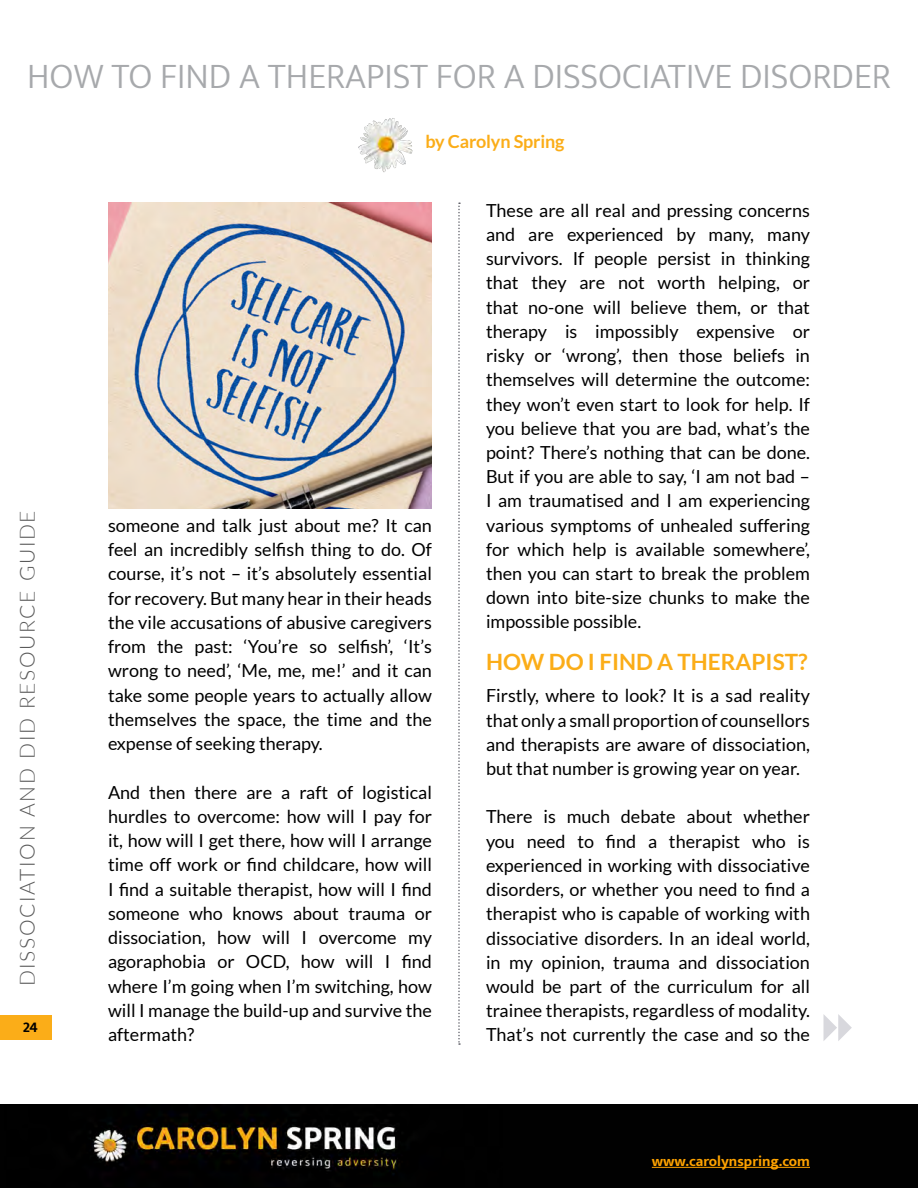
<style>
.page{position:relative;width:918px;height:1188px;background:#fff}
.page>*{position:absolute;margin:0;border:0;box-sizing:border-box;transform-origin:0 0}
.t1{font:300 36px "Mukta";color:#a7a9ac}
.t2{font:700 22.5px "Lato";color:#fbad18}
.t3{font:300 21px "Lato";letter-spacing:.08em;color:#5a5a5a}
.t4{font:18px/24.2px "Lato";color:#000;text-align:justify}
.t5{font:700 18px "Lato";letter-spacing:-.01em;color:#fbad18}
.t6{font:700 15px "Mukta";color:#ffa300}
.t7{font:700 15px "Mukta";color:#000}
</style>
<div class="page">
<svg style="left:458px;top:202px;width:2px;height:843px"></svg>
<img style="left:358px;top:118px;width:55px;height:54px">
<img style="left:108px;top:203px;width:324px;height:305px">
<div style="left:0;top:1104px;width:918px;height:84px;background:#010101"></div>
<img style="left:93px;top:1114px;width:307px;height:61px">
<hr style="left:652px;top:1167px;width:158px;height:1px;background:#ffa300">
<svg style="left:824px;top:1014px;width:28px;height:27px"></svg>
<div style="left:0;top:1015px;width:51px;height:25px;background:#fbad18"></div>
<h1 class="t1" style="left:27px;top:54px;width:865px">HOW TO FIND A THERAPIST FOR A DISSOCIATIVE DISORDER</h1>
<p class="t5" style="left:425px;top:131px;width:140px">by Carolyn Spring</p>
<p class="t3" style="left:13px;top:986px;width:478px;rotate:-90deg">DISSOCIATION AND DID RESOURCE GUIDE</p>
<p class="t4" style="left:108px;top:513px;width:326px">someone and talk just about me? It can feel an incredibly selfish thing to do. Of course, it’s not – it’s absolutely essential for recovery. But many hear in their heads the vile accusations of abusive caregivers from the past: ‘You’re so selfish’, ‘It’s wrong to need’, ‘Me, me, me!’ and it can take some people years to actually allow themselves the space, the time and the expense of seeking therapy.</p>
<p class="t4" style="left:108px;top:780px;width:326px">And then there are a raft of logistical hurdles to overcome: how will I pay for it, how will I get there, how will I arrange time off work or find childcare, how will I find a suitable therapist, how will I find someone who knows about trauma or dissociation, how will I overcome my agoraphobia or OCD, how will I find where I’m going when I’m switching, how will I manage the build-up and survive the aftermath?</p>
<p class="t7" style="left:23px;top:1018px;width:17px">24</p>
<p class="t4" style="left:486px;top:198px;width:326px">These are all real and pressing concerns and are experienced by many, many survivors. If people persist in thinking that they are not worth helping, or that no-one will believe them, or that therapy is impossibly expensive or risky or ‘wrong’, then those beliefs in themselves will determine the outcome: they won’t even start to look for help. If you believe that you are bad, what’s the point? There’s nothing that can be done.<br>But if you are able to say, ‘I am not bad – I am traumatised and I am experiencing various symptoms of unhealed suffering for which help is available somewhere’, then you can start to break the problem down into bite-size chunks to make the impossible possible.</p>
<p class="t2" style="left:486px;top:649px;width:323px">HOW DO I FIND A THERAPIST?</p>
<p class="t4" style="left:486px;top:684px;width:326px">Firstly, where to look? It is a sad reality that only a small proportion of counsellors and therapists are aware of dissociation, but that number is growing year on year.</p>
<p class="t4" style="left:486px;top:805px;width:326px">There is much debate about whether you need to find a therapist who is experienced in working with dissociative disorders, or whether you need to find a therapist who is capable of working with dissociative disorders. In an ideal world, in my opinion, trauma and dissociation would be part of the curriculum for all trainee therapists, regardless of modality.<br>That’s not currently the case and so the</p>
<p class="t6" style="left:652px;top:1152px;width:160px">www.carolynspring.com</p>
</div>
